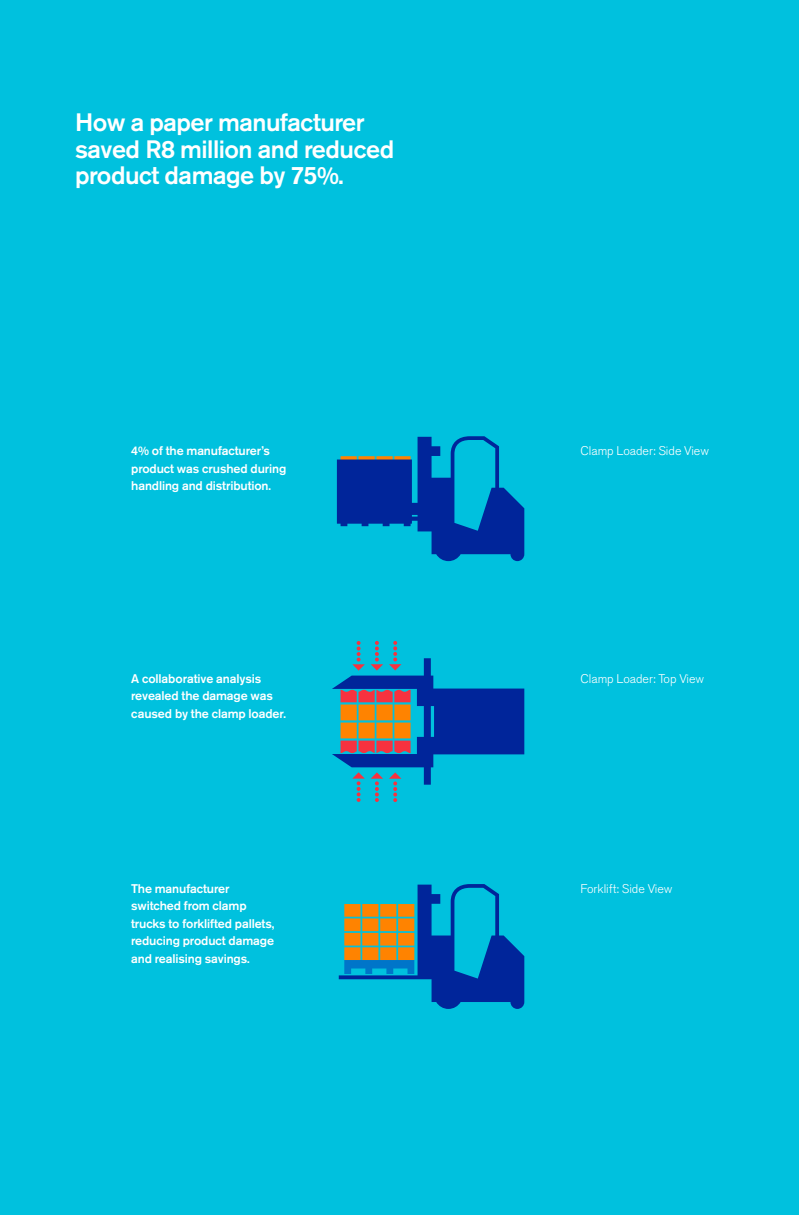
<style>
.page{position:relative;width:799px;height:1215px;background:#00c1de}
.page>*{position:absolute;margin:0;border:0;box-sizing:border-box;transform-origin:0 0}
.t1{font:500 25px/26.2px "Akzidenz Grotesk Pro";letter-spacing:-.02em;color:#fff}
.t2{font:500 12.5px/17.5px "Akzidenz Grotesk Pro";letter-spacing:-.01em;color:#fff}
.t3{font:300 12.5px "Akzidenz Grotesk Pro";color:#fff}
</style>
<div class="page">
<svg style="left:337px;top:436px;width:187px;height:125px"></svg>
<svg style="left:332px;top:641px;width:192px;height:161px"></svg>
<svg style="left:339px;top:884px;width:185px;height:125px"></svg>
<h1 class="t1" style="left:75px;top:109px;width:321px">How a paper manufacturer saved R8 million and reduced product damage by 75%.</h1>
<p class="t2" style="left:131px;top:442px;width:157px">4% of the manufacturer’s product was crushed during handling and distribution.</p>
<p class="t2" style="left:131px;top:669px;width:156px">A collaborative analysis revealed the damage was caused by the clamp loader.</p>
<p class="t2" style="left:131px;top:879px;width:145px">The manufacturer switched from clamp trucks to forklifted pallets, reducing product damage and realising savings.</p>
<p class="t3" style="left:580px;top:443px;width:130px">Clamp Loader: Side View</p>
<p class="t3" style="left:580px;top:670px;width:125px">Clamp Loader: Top View</p>
<p class="t3" style="left:580px;top:880px;width:93px">Forklift: Side View</p>
</div>
